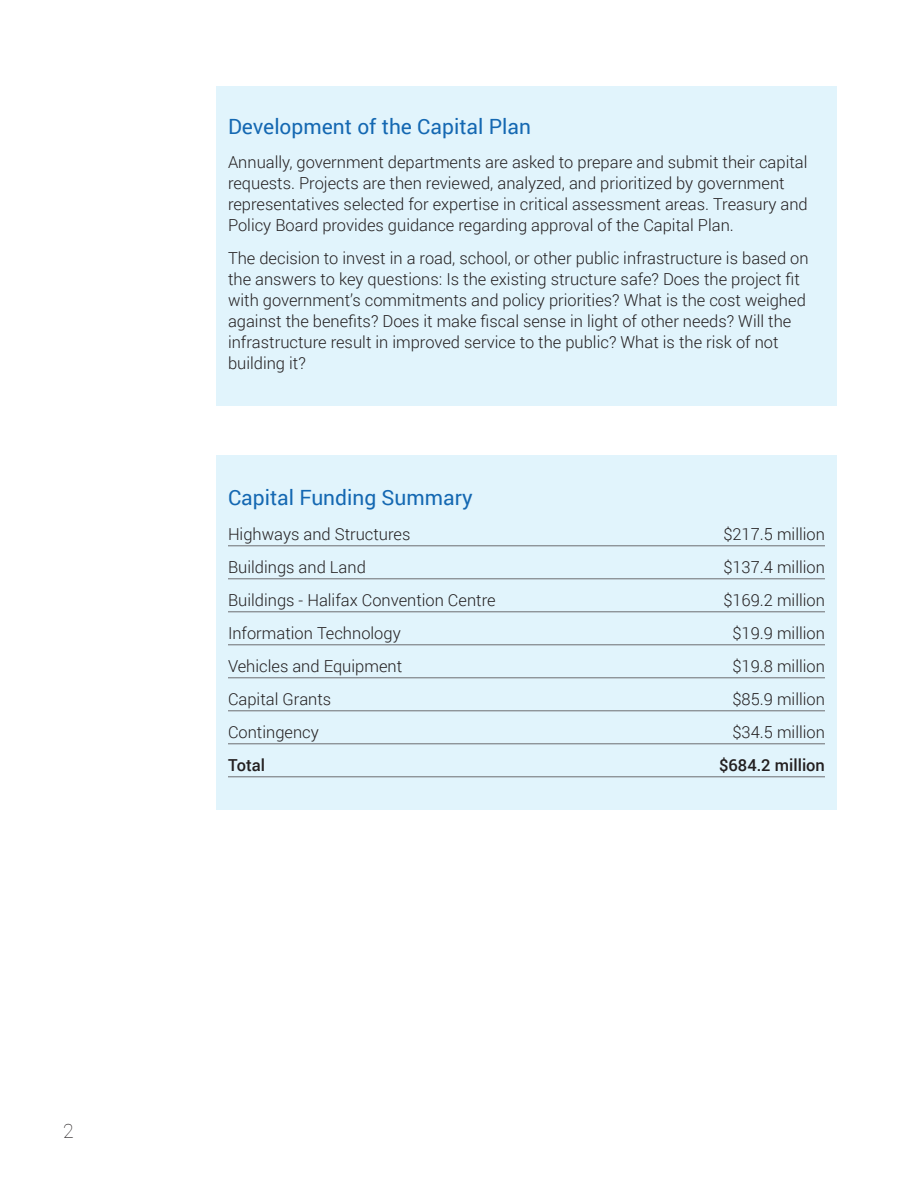
<style>
.page{position:relative;width:918px;height:1188px;background:#fff}
.page>*{position:absolute;margin:0;border:0;box-sizing:border-box;transform-origin:0 0}
.t1{font:21px "Roboto";color:#1468b2}
.t2{font:100 19.5px "Roboto";color:#231f20}
.t3{font:300 16.5px/21px "Roboto";color:#231f20}
.t4{font:500 16.5px "Roboto";color:#231f20}
</style>
<div class="page">
<div style="left:216px;top:456px;width:621px;height:354px;background:#e1f4fc"></div>
<div style="left:216px;top:86px;width:621px;height:320px;background:#e1f4fc"></div>
<hr style="left:228px;top:546px;width:597px;height:1px;background:#6c6d70">
<hr style="left:228px;top:579px;width:597px;height:1px;background:#6c6d70">
<hr style="left:228px;top:612px;width:597px;height:1px;background:#6c6d70">
<hr style="left:228px;top:645px;width:597px;height:1px;background:#6c6d70">
<hr style="left:228px;top:678px;width:597px;height:1px;background:#6c6d70">
<hr style="left:228px;top:711px;width:597px;height:1px;background:#6c6d70">
<hr style="left:228px;top:744px;width:597px;height:1px;background:#6c6d70">
<hr style="left:228px;top:777px;width:597px;height:1px;background:#6c6d70">
<p class="t2" style="left:63px;top:1118px;width:12px">2</p>
<p class="t1" style="left:228px;top:111px;width:304px">Development of the Capital Plan</p>
<p class="t3" style="left:228px;top:151px;width:581px">Annually, government departments are asked to prepare and submit their capital requests. Projects are then reviewed, analyzed, and prioritized by government representatives selected for expertise in critical assessment areas. Treasury and Policy Board provides guidance regarding approval of the Capital Plan.</p>
<p class="t3" style="left:228px;top:247px;width:582px">The decision to invest in a road, school, or other public infrastructure is based on the answers to key questions: Is the existing structure safe? Does the project fit with government’s commitments and policy priorities? What is the cost weighed against the benefits? Does it make fiscal sense in light of other needs? Will the infrastructure result in improved service to the public? What is the risk of not building it?</p>
<p class="t1" style="left:228px;top:483px;width:246px">Capital Funding Summary</p>
<p class="t3" style="left:228px;top:523px;width:184px">Highways and Structures</p>
<p class="t3" style="left:723px;top:523px;width:103px">$217.5 million</p>
<p class="t3" style="left:228px;top:556px;width:139px">Buildings and Land</p>
<p class="t3" style="left:723px;top:556px;width:103px">$137.4 million</p>
<p class="t3" style="left:228px;top:589px;width:269px">Buildings - Halifax Convention Centre</p>
<p class="t3" style="left:723px;top:589px;width:103px">$169.2 million</p>
<p class="t3" style="left:228px;top:622px;width:174px">Information Technology</p>
<p class="t3" style="left:732px;top:622px;width:94px">$19.9 million</p>
<p class="t3" style="left:228px;top:655px;width:176px">Vehicles and Equipment</p>
<p class="t3" style="left:732px;top:655px;width:94px">$19.8 million</p>
<p class="t3" style="left:228px;top:688px;width:105px">Capital Grants</p>
<p class="t3" style="left:732px;top:688px;width:94px">$85.9 million</p>
<p class="t3" style="left:228px;top:721px;width:92px">Contingency</p>
<p class="t3" style="left:732px;top:721px;width:94px">$34.5 million</p>
<p class="t4" style="left:228px;top:753px;width:39px">Total</p>
<p class="t4" style="left:719px;top:753px;width:107px">$684.2 million</p>
</div>
